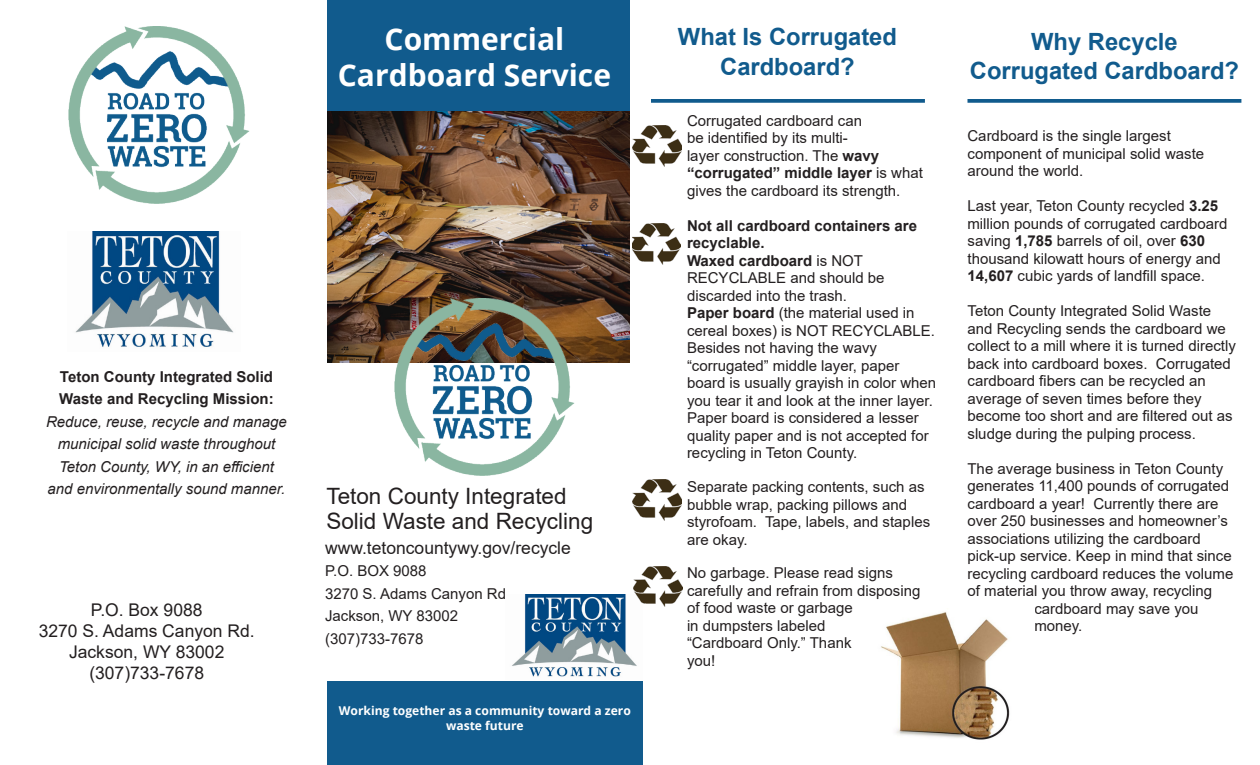
<style>
.page{position:relative;width:1260px;height:765px;background:#fff}
.page>*{position:absolute;margin:0;border:0;box-sizing:border-box;transform-origin:0 0}
.t1{font:700 30px/36px "Open Sans";color:#fff;text-align:center}
.t2{font:700 23.75px/28.5px "Arial";color:#115b8d;text-align:center}
.t3{font:22.5px/25px "Arial";color:#231f20}
.t4{font:17.5px "Arial";color:#231f20}
.t5{font:15px/17.5px "Arial";color:#231f20}
.t6{font:italic 15px/22.5px "Arial";color:#231f20;text-align:center}
.t7{font:700 15px/22.5px "Arial";color:#231f20}
.t8{font:700 12.12px/14.2px "Open Sans";color:#fff;text-align:center}
.s1{font-weight:700}
</style>
<div class="page">
<div style="left:327px;top:0;width:303px;height:111px;background:#115b8d"></div>
<img style="left:75px;top:231px;width:159px;height:116px">
<img style="left:327px;top:111px;width:303px;height:252px">
<img style="left:512px;top:595px;width:125px;height:82px">
<img style="left:632px;top:126px;width:50px;height:40px">
<img style="left:633px;top:567px;width:49px;height:40px">
<img style="left:632px;top:480px;width:50px;height:40px">
<img style="left:632px;top:224px;width:48px;height:40px">
<img style="left:881px;top:612px;width:129px;height:128px">
<div style="left:327px;top:681px;width:316px;height:84px;background:#115b8d"></div>
<img style="left:394px;top:299px;width:181px;height:176px">
<img style="left:69px;top:27px;width:180px;height:176px">
<svg style="left:651px;top:99px;width:274px;height:4px"></svg>
<svg style="left:968px;top:99px;width:273px;height:4px"></svg>
<p class="t1" style="left:338px;top:20px;width:275px">Commercial<br>Cardboard Service</p>
<p class="t7" style="left:59px;top:366px;width:216px">Teton County Integrated Solid<br>Waste and Recycling Mission:</p>
<p class="t6" style="left:46px;top:411px;width:242px">Reduce, reuse, recycle and manage municipal solid waste throughout Teton County, WY, in an efficient and environmentally sound manner.</p>
<p class="t4" style="left:91px;top:598px;width:113px">P.O. Box 9088</p>
<p class="t4" style="left:39px;top:619px;width:217px">3270 S. Adams Canyon Rd.</p>
<p class="t4" style="left:69px;top:640px;width:157px">Jackson, WY 83002</p>
<p class="t4" style="left:89px;top:661px;width:116px">(307)733-7678</p>
<p class="t3" style="left:326px;top:484px;width:268px">Teton County Integrated<br>Solid Waste and Recycling</p>
<p class="t4" style="left:325px;top:535px;width:247px">www.tetoncountywy.gov/recycle</p>
<p class="t5" style="left:325px;top:562px;width:103px">P.O. BOX 9088</p>
<p class="t5" style="left:325px;top:584px;width:182px">3270 S. Adams Canyon Rd</p>
<p class="t5" style="left:325px;top:607px;width:135px">Jackson, WY 83002</p>
<p class="t5" style="left:325px;top:629px;width:100px">(307)733-7678</p>
<p class="t8" style="left:339px;top:703px;width:293px">Working together as a community toward a zero waste future</p>
<p class="t2" style="left:678px;top:22px;width:221px;line-height:30px">What Is Corrugated<br>Cardboard?</p>
<p class="t5" style="left:687px;top:112px;width:237px">Corrugated cardboard can<br>be identified by its multi-<br>layer construction. The <span class="s1">wavy “corrugated” middle layer</span> is what gives the cardboard its strength.</p>
<p class="t7" style="left:687px;top:217px;width:232px;line-height:17.5px">Not all cardboard containers are recyclable.</p>
<p class="t5" style="left:687px;top:252px;width:199px"><span class="s1">Waxed cardboard</span> is NOT<br>RECYCLABLE and should be discarded into the trash.</p>
<p class="t5" style="left:687px;top:304px;width:251px"><span class="s1">Paper board</span> (the material used in cereal boxes) is NOT RECYCLABLE.<br>Besides not having the wavy “corrugated” middle layer, paper board is usually grayish in color when you tear it and look at the inner layer.<br>Paper board is considered a lesser quality paper and is not accepted for recycling in Teton County.</p>
<p class="t5" style="left:687px;top:478px;width:245px">Separate packing contents, such as bubble wrap, packing pillows and styrofoam. Tape, labels, and staples are okay.</p>
<p class="t5" style="left:687px;top:564px;width:235px">No garbage. Please read signs carefully and refrain from disposing of food waste or garbage<br>in dumpsters labeled<br>“Cardboard Only.” Thank<br>you!</p>
<p class="t2" style="left:970px;top:28px;width:271px">Why Recycle<br>Corrugated Cardboard?</p>
<p class="t5" style="left:968px;top:127px;width:238px">Cardboard is the single largest component of municipal solid waste around the world.</p>
<p class="t5" style="left:968px;top:197px;width:262px">Last year, Teton County recycled <span class="s1">3.25 </span>million pounds of corrugated cardboard saving <span class="s1">1,785</span> barrels of oil, over <span class="s1">630 </span>thousand kilowatt hours of energy and <span class="s1">14,607</span> cubic yards of landfill space.</p>
<p class="t5" style="left:968px;top:302px;width:270px">Teton County Integrated Solid Waste and Recycling sends the cardboard we collect to a mill where it is turned directly back into cardboard boxes. Corrugated cardboard fibers can be recycled an average of seven times before they become too short and are filtered out as sludge during the pulping process.</p>
<p class="t5" style="left:968px;top:460px;width:257px">The average business in Teton County</p>
<p class="t5" style="left:968px;top:477px;width:263px">generates 11,400 pounds of corrugated</p>
<p class="t5" style="left:968px;top:495px;width:252px">cardboard a year! Currently there are</p>
<p class="t5" style="left:968px;top:512px;width:262px">over 250 businesses and homeowner’s</p>
<p class="t5" style="left:968px;top:530px;width:235px">associations utilizing the cardboard</p>
<p class="t5" style="left:968px;top:547px;width:266px">pick-up service. Keep in mind that since</p>
<p class="t5" style="left:968px;top:565px;width:267px">recycling cardboard reduces the volume</p>
<p class="t5" style="left:968px;top:582px;width:246px">of material you throw away, recycling</p>
<p class="t5" style="left:1034px;top:600px;width:166px">cardboard may save you</p>
<p class="t5" style="left:1034px;top:617px;width:50px">money.</p>
</div>
